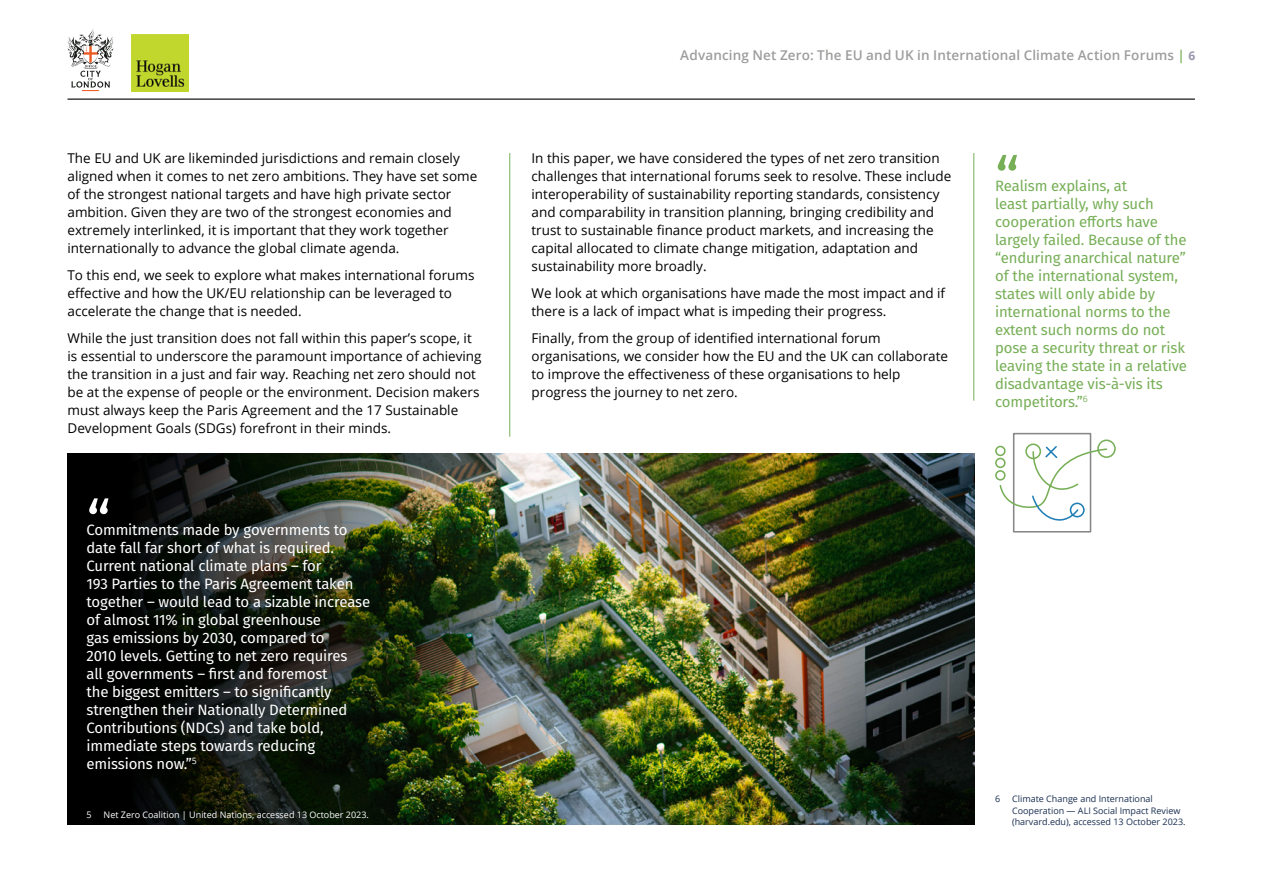
<style>
.page{position:relative;width:1263px;height:893px;background:#fff}
.page>*{position:absolute;margin:0;border:0;box-sizing:border-box;transform-origin:0 0}
.OpenSans_9_12_Text_G{font:60px "Fira Sans";color:#77af57}
.Red_Quote_V2{font:60px "Fira Sans";color:#fff}
.FiraSans_Bold_Quote{font:15px/18px "Fira Sans";letter-spacing:-.01em;color:#fff}
.FiraSans_Bold_Quote-2{font:15px/18px "Fira Sans";letter-spacing:-.01em;color:#77af57}
.OpenSans_9_12_Text_G-2{font:13.5px/18px "Open Sans";color:#000}
.t1{font:600 13.5px "Open Sans";letter-spacing:.01em;color:#9d9d9c}
.Footnote_6_Blue{font:9px/11.2px "Open Sans";color:#1a2f51}
.Footnote_6_Blue-2{font:9px "Open Sans";color:#fff}
.s1{color:#77af57}
.s2{font-weight:700;font-size:12px;color:#9797ac}
</style>
<div class="page">
<svg style="left:68px;top:29px;width:46px;height:62px"></svg>
<hr style="left:68px;top:99px;width:1127px;height:1px;background:#000">
<img style="left:132px;top:34px;width:57px;height:57px">
<img style="left:540px;top:454px;width:434px;height:371px">
<hr style="left:509px;top:153px;width:1px;height:284px;background:#77af57">
<hr style="left:973px;top:153px;width:1px;height:248px;background:#77af57">
<div style="left:1013px;top:433px;width:78px;height:100px;border:2px solid #878787"></div>
<svg style="left:995px;top:439px;width:121px;height:94px"></svg>
<img style="left:68px;top:454px;width:472px;height:371px">
<p class="OpenSans_9_12_Text_G-2" style="left:68px;top:149px;width:411px">The EU and UK are likeminded jurisdictions and remain closely aligned when it comes to net zero ambitions. They have set some of the strongest national targets and have high private sector ambition. Given they are two of the strongest economies and extremely interlinked, it is important that they work together internationally to advance the global climate agenda.</p>
<p class="OpenSans_9_12_Text_G-2" style="left:68px;top:266px;width:408px">To this end, we seek to explore what makes international forums effective and how the UK/EU relationship can be leveraged to accelerate the change that is needed.</p>
<p class="OpenSans_9_12_Text_G-2" style="left:68px;top:329px;width:416px">While the just transition does not fall within this paper’s scope, it is essential to underscore the paramount importance of achieving the transition in a just and fair way. Reaching net zero should not be at the expense of people or the environment. Decision makers must always keep the Paris Agreement and the 17 Sustainable Development Goals (SDGs) forefront in their minds.</p>
<p class="Red_Quote_V2" style="left:87px;top:477px;width:26px">“</p>
<p class="FiraSans_Bold_Quote" style="left:87px;top:520px;width:285px">Commitments made by governments to date fall far short of what is required.<br>Current national climate plans – for<br>193 Parties to the Paris Agreement taken together – would lead to a sizable increase of almost 11% in global greenhouse<br>gas emissions by 2030, compared to<br>2010 levels. Getting to net zero requires<br>all governments – first and foremost<br>the biggest emitters – to significantly strengthen their Nationally Determined Contributions (NDCs) and take bold, immediate steps towards reducing emissions now.”<sup>5</sup></p>
<p class="Footnote_6_Blue-2" style="left:87px;top:808px;width:7px">5</p>
<p class="Footnote_6_Blue-2" style="left:104px;top:808px;width:267px">Net Zero Coalition | United Nations, accessed 13 October 2023.</p>
<p class="t1" style="left:680px;top:46px;width:517px">Advancing Net Zero: The EU and UK in International Climate Action Forums <span class="s1">|</span> <span class="s2">6</span></p>
<p class="OpenSans_9_12_Text_G-2" style="left:531px;top:149px;width:421px">In this paper, we have considered the types of net zero transition challenges that international forums seek to resolve. These include interoperability of sustainability reporting standards, consistency and comparability in transition planning, bringing credibility and trust to sustainable finance product markets, and increasing the capital allocated to climate change mitigation, adaptation and sustainability more broadly.</p>
<p class="OpenSans_9_12_Text_G-2" style="left:531px;top:284px;width:415px">We look at which organisations have made the most impact and if there is a lack of impact what is impeding their progress.</p>
<p class="OpenSans_9_12_Text_G-2" style="left:531px;top:329px;width:418px">Finally, from the group of identified international forum organisations, we consider how the EU and the UK can collaborate to improve the effectiveness of these organisations to help progress the journey to net zero.</p>
<p class="OpenSans_9_12_Text_G" style="left:995px;top:134px;width:26px">“</p>
<p class="FiraSans_Bold_Quote-2" style="left:995px;top:176px;width:193px">Realism explains, at<br>least partially, why such cooperation efforts have largely failed. Because of the “enduring anarchical nature” of the international system, states will only abide by international norms to the extent such norms do not pose a security threat or risk leaving the state in a relative disadvantage vis-à-vis its competitors.”<sup>6</sup></p>
<p class="Footnote_6_Blue" style="left:995px;top:793px;width:7px">6</p>
<p class="Footnote_6_Blue" style="left:1012px;top:793px;width:175px">Climate Change and International<br>Cooperation — ALI Social Impact Review (harvard.edu), accessed 13 October 2023.</p>
</div>
